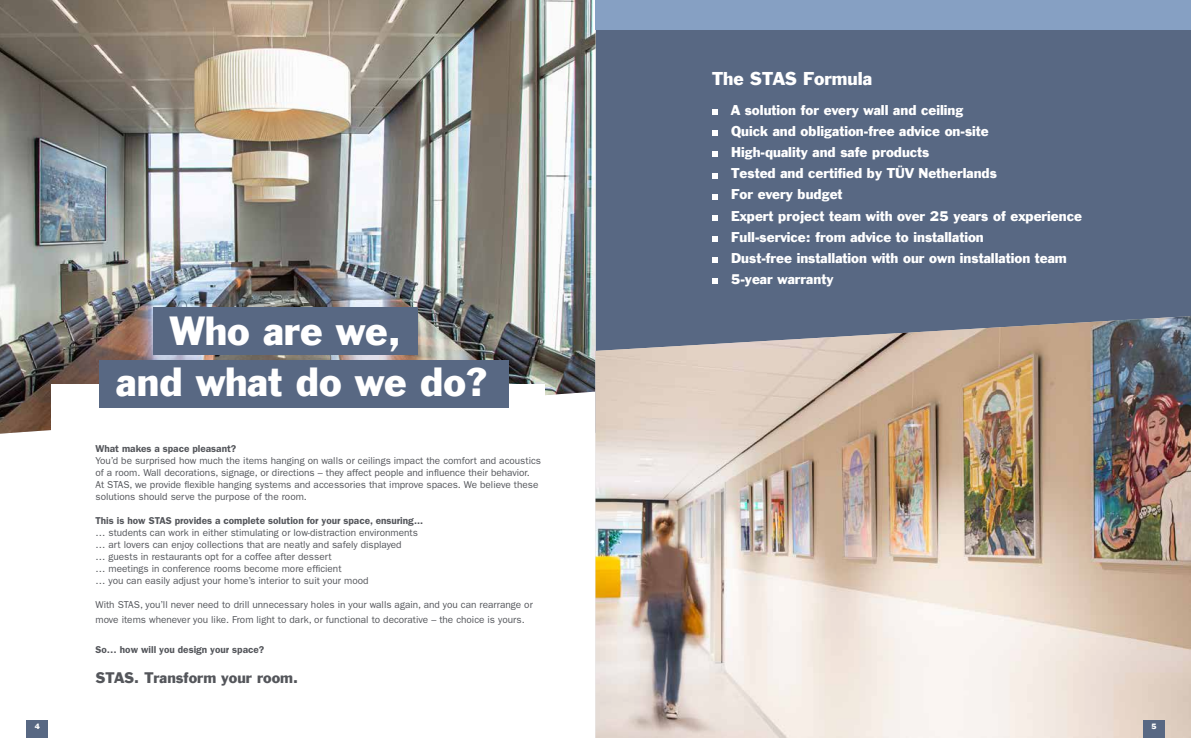
<style>
.page{position:relative;width:1191px;height:738px;background:#fff}
.page>*{position:absolute;margin:0;border:0;box-sizing:border-box;transform-origin:0 0}
.t1{font:37.2px/51px "Franklin Gothic";color:#fff}
.t2{font:17px "Franklin Gothic";color:#fff}
.t3{font:14px "Franklin Gothic";color:#54565b}
.t4{font:13px/21px "Franklin Gothic";color:#fff}
.t5{font:10px/12px "ITC Franklin Gothic Std";color:#54565b}
.t6{font:600 10px "ITC Franklin Gothic Std";color:#54565b}
.t7{font:7.2px "Franklin Gothic";color:#fff}
</style>
<div class="page">
<div style="left:27px;top:720px;width:21px;height:17px;background:#586883"></div>
<div style="left:595px;top:30px;width:596px;height:286px;background:#586883"></div>
<img style="left:0;top:0;width:595px;height:433px">
<div style="left:51px;top:384px;width:493px;height:268px;background:#fff"></div>
<div style="left:595px;top:0;width:596px;height:30px;background:#86a0c3"></div>
<img style="left:595px;top:316px;width:596px;height:421px">
<div style="left:1143px;top:720px;width:21px;height:17px;background:#586883"></div>
<svg style="left:712px;top:109px;width:6px;height:6px"></svg>
<svg style="left:712px;top:130px;width:6px;height:6px"></svg>
<svg style="left:712px;top:151px;width:6px;height:6px"></svg>
<svg style="left:712px;top:172px;width:6px;height:6px"></svg>
<svg style="left:712px;top:193px;width:6px;height:6px"></svg>
<svg style="left:712px;top:214px;width:6px;height:6px"></svg>
<svg style="left:712px;top:235px;width:6px;height:6px"></svg>
<svg style="left:712px;top:256px;width:6px;height:6px"></svg>
<svg style="left:712px;top:277px;width:6px;height:6px"></svg>
<div style="left:99px;top:360px;width:409px;height:47px;background:#586883"></div>
<div style="left:153px;top:307px;width:265px;height:48px;background:#586883"></div>
<h1 class="t1" style="left:116px;top:306px;width:372px;text-indent:53px">Who are we,<br>and what do we do?</h1>
<p class="t6" style="left:95px;top:442px;width:142px">What makes a space pleasant?</p>
<p class="t5" style="left:95px;top:454px;width:447px">You’d be surprised how much the items hanging on walls or ceilings impact the comfort and acoustics of a room. Wall decorations, signage, or directions – they affect people and influence their behavior.<br>At STAS, we provide flexible hanging systems and accessories that improve spaces. We believe these solutions should serve the purpose of the room.</p>
<p class="t6" style="left:95px;top:514px;width:329px">This is how STAS provides a complete solution for your space, ensuring...</p>
<p class="t5" style="left:95px;top:526px;width:324px">… students can work in either stimulating or low-distraction environments … art lovers can enjoy collections that are neatly and safely displayed<br>… guests in restaurants opt for a coffee after dessert<br>… meetings in conference rooms become more efficient<br>… you can easily adjust your home’s interior to suit your mood</p>
<p class="t5" style="left:95px;top:596px;width:439px;line-height:15px">With STAS, you’ll never need to drill unnecessary holes in your walls again, and you can rearrange or move items whenever you like. From light to dark, or functional to decorative – the choice is yours.</p>
<p class="t6" style="left:95px;top:643px;width:170px">So… how will you design your space?</p>
<h3 class="t3" style="left:95px;top:668px;width:204px">STAS. Transform your room.</h3>
<h2 class="t2" style="left:712px;top:68px;width:162px">The STAS Formula</h2>
<p class="t4" style="left:731px;top:100px;width:352px">A solution for every wall and ceiling<br>Quick and obligation-free advice on-site<br>High-quality and safe products<br>Tested and certified by TÜV Netherlands<br>For every budget<br>Expert project team with over 25 years of experience Full-service: from advice to installation<br>Dust-free installation with our own installation team 5-year warranty</p>
<p class="t7" style="left:35px;top:720px;width:7px">4</p>
<p class="t7" style="left:1151px;top:721px;width:7px">5</p>
</div>
